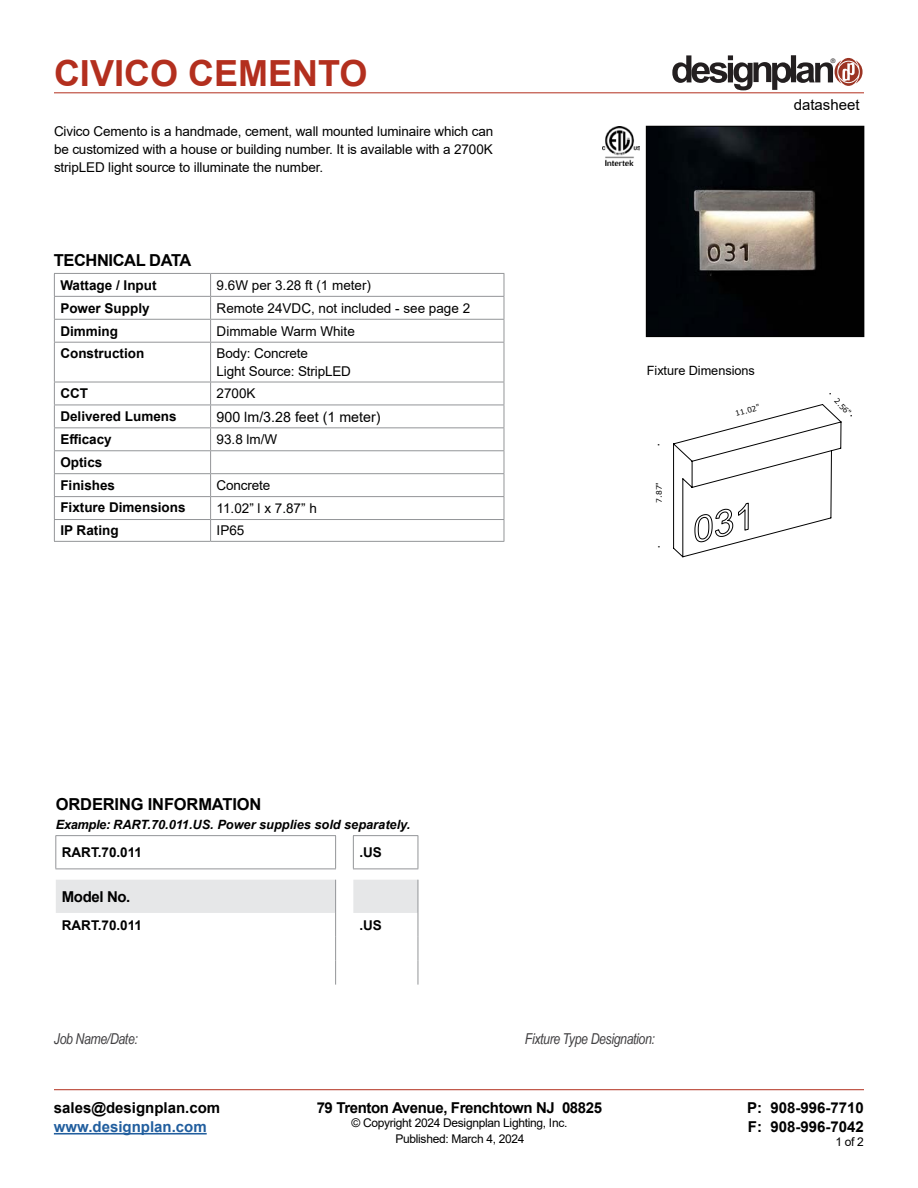
<style>
.page{position:relative;width:918px;height:1188px;background:#fff}
.page>*{position:absolute;margin:0;border:0;box-sizing:border-box;transform-origin:0 0}
.t1{font:700 36px "Arial";color:#b32f1e}
.t2{font:700 16.5px "Arial";letter-spacing:-.01em;color:#000}
.t3{font:700 15px/19.5px "Arial";color:#000}
.t4{font:700 15px "Arial";letter-spacing:-.025em;color:#000}
.t5{font:italic 15px "Arial Narrow";letter-spacing:-.025em;color:#414042}
.t6{font:700 15px "Arial";color:#215e9e}
.t7{font:15px "Arial";color:#000}
.t8{font:14.25px "Arial";color:#000}
.t9{font:13.5px/18px "Arial";letter-spacing:-.01em;color:#000}
.t10{font:700 13.5px/23px "Arial";color:#000}
.t11{font:italic 700 12.75px "Arial";color:#000}
.t12{font:12.75px "Arial";letter-spacing:-.005em;color:#000}
.t13{font:12px "Arial";letter-spacing:-.025em;color:#000}
.t14{font:7.5px "Verdana";color:#000}
.t15{font:300 7.5px "Roboto Mono";color:#000}
.t16{font:6.3px "Helvetica";color:#231f20}
.s1{font-family:"Roboto Mono";font-weight:300}
</style>
<div class="page">
<hr style="left:54px;top:93px;width:810px;height:1px;background:#b32f1e">
<hr style="left:54px;top:1089px;width:810px;height:1px;background:#b32f1e">
<hr style="left:54px;top:1133px;width:153px;height:2px;background:#215e9e">
<svg style="left:672px;top:55px;width:191px;height:35px"></svg>
<img style="left:603px;top:127px;width:36px;height:38px">
<hr style="left:54px;top:319px;width:157px;height:1px;background:#939598">
<hr style="left:54px;top:342px;width:157px;height:1px;background:#939598">
<hr style="left:211px;top:319px;width:293px;height:1px;background:#939598">
<hr style="left:211px;top:342px;width:293px;height:1px;background:#939598">
<hr style="left:54px;top:343px;width:1px;height:39px;background:#939598">
<hr style="left:54px;top:519px;width:157px;height:1px;background:#939598">
<hr style="left:211px;top:519px;width:293px;height:1px;background:#939598">
<hr style="left:54px;top:541px;width:157px;height:1px;background:#939598">
<hr style="left:211px;top:541px;width:293px;height:1px;background:#939598">
<hr style="left:54px;top:273px;width:157px;height:1px;background:#939598">
<svg style="left:54px;top:274px;width:1px;height:68px"></svg>
<hr style="left:211px;top:273px;width:293px;height:1px;background:#939598">
<hr style="left:54px;top:296px;width:157px;height:1px;background:#939598">
<hr style="left:211px;top:296px;width:293px;height:1px;background:#939598">
<hr style="left:54px;top:382px;width:157px;height:1px;background:#939598">
<hr style="left:211px;top:382px;width:293px;height:1px;background:#939598">
<hr style="left:54px;top:405px;width:157px;height:1px;background:#939598">
<hr style="left:211px;top:405px;width:293px;height:1px;background:#939598">
<hr style="left:54px;top:427px;width:157px;height:1px;background:#939598">
<hr style="left:211px;top:427px;width:293px;height:1px;background:#939598">
<hr style="left:54px;top:450px;width:157px;height:1px;background:#939598">
<hr style="left:211px;top:450px;width:293px;height:1px;background:#939598">
<hr style="left:54px;top:473px;width:157px;height:1px;background:#939598">
<svg style="left:54px;top:382px;width:1px;height:159px"></svg>
<hr style="left:211px;top:473px;width:293px;height:1px;background:#939598">
<hr style="left:54px;top:496px;width:157px;height:1px;background:#939598">
<hr style="left:211px;top:496px;width:293px;height:1px;background:#939598">
<svg style="left:210px;top:274px;width:1px;height:68px"></svg>
<svg style="left:504px;top:274px;width:1px;height:68px"></svg>
<hr style="left:210px;top:343px;width:1px;height:39px;background:#939598">
<hr style="left:504px;top:343px;width:1px;height:39px;background:#939598">
<svg style="left:210px;top:382px;width:1px;height:159px"></svg>
<svg style="left:504px;top:382px;width:1px;height:159px"></svg>
<img style="left:648px;top:128px;width:214px;height:207px">
<div style="left:646px;top:126px;width:218px;height:211px;border:1px solid #000"></div>
<hr style="left:55px;top:835px;width:281px;height:1px;background:#939598">
<hr style="left:55px;top:836px;width:1px;height:33px;background:#939598">
<hr style="left:55px;top:869px;width:281px;height:1px;background:#939598">
<hr style="left:335px;top:836px;width:1px;height:33px;background:#939598">
<hr style="left:353px;top:835px;width:65px;height:1px;background:#939598">
<hr style="left:353px;top:836px;width:1px;height:33px;background:#939598">
<hr style="left:418px;top:836px;width:1px;height:33px;background:#939598">
<hr style="left:353px;top:869px;width:65px;height:1px;background:#939598">
<svg style="left:56px;top:880px;width:363px;height:105px"></svg>
<hr style="left:418px;top:880px;width:1px;height:33px;background:#939598">
<svg style="left:673px;top:404px;width:169px;height:153px"></svg>
<h1 class="t1" style="left:54px;top:48px;width:315px">CIVICO CEMENTO</h1>
<p class="t16" style="left:831px;top:57px;width:6px">®</p>
<p class="t9" style="left:54px;top:123px;width:441px;text-align:justify">Civico Cemento is a handmade, cement, wall mounted luminaire which can be customized with a house or building number. It is available with a 2700K stripLED light source to illuminate the number.</p>
<p class="t2" style="left:54px;top:249px;width:139px">TECHNICAL DATA</p>
<p class="t10" style="left:60px;top:274px;width:98px">Wattage / Input</p>
<p class="t9" style="left:217px;top:276px;width:156px">9.6W per 3.28 ft (1 meter)</p>
<p class="t10" style="left:60px;top:297px;width:91px">Power Supply</p>
<p class="t9" style="left:217px;top:299px;width:255px">Remote 24VDC, not included - see page 2</p>
<p class="t10" style="left:60px;top:320px;width:59px">Dimming</p>
<p class="t9" style="left:217px;top:322px;width:140px">Dimmable Warm White</p>
<p class="t10" style="left:60px;top:342px;width:85px">Construction</p>
<p class="t9" style="left:217px;top:344px;width:136px">Body: Concrete<br>Light Source: StripLED</p>
<p class="t10" style="left:60px;top:382px;width:29px">CCT</p>
<p class="t9" style="left:217px;top:385px;width:41px">2700K</p>
<p class="t10" style="left:60px;top:405px;width:118px">Delivered Lumens</p>
<p class="t8" style="left:217px;top:407px;width:165px">900 lm/3.28 feet (1 meter)</p>
<p class="t10" style="left:60px;top:428px;width:53px">Efficacy</p>
<p class="t9" style="left:217px;top:430px;width:62px">93.8 lm/W</p>
<p class="t10" style="left:60px;top:451px;width:56px">Optics<br>Finishes</p>
<p class="t9" style="left:217px;top:476px;width:55px">Concrete</p>
<p class="t10" style="left:60px;top:496px;width:127px">Fixture Dimensions</p>
<p class="t9" style="left:217px;top:499px;width:102px">11.02” l x 7.87” h</p>
<p class="t10" style="left:60px;top:519px;width:60px">IP Rating</p>
<p class="t9" style="left:217px;top:522px;width:29px">IP65</p>
<p class="t7" style="left:794px;top:95px;width:67px">datasheet</p>
<p class="t12" style="left:647px;top:362px;width:110px">Fixture Dimensions</p>
<p class="t15" style="left:654px;top:447px;width:6px;rotate:-90deg">•</p>
<p class="t14" style="left:654px;top:503px;width:22px;rotate:-90deg">7.87"</p>
<p class="t15" style="left:654px;top:549px;width:6px;rotate:-90deg">•</p>
<p class="t14" style="left:734px;top:409px;width:27px;rotate:-16deg">11.02"</p>
<p class="t14" style="left:832px;top:388px;width:36px;rotate:46deg"><span class="s1">•</span> 2.56"<span class="s1">•</span></p>
<p class="t2" style="left:56px;top:792px;width:207px">ORDERING INFORMATION</p>
<p class="t11" style="left:56px;top:816px;width:356px">Example: RART.70.011.US. Power supplies sold separately.</p>
<p class="t10" style="left:62px;top:841px;width:82px">RART.70.011</p>
<p class="t10" style="left:359px;top:841px;width:24px">.US</p>
<p class="t4" style="left:62px;top:886px;width:70px">Model No.</p>
<p class="t10" style="left:62px;top:914px;width:82px">RART.70.011</p>
<p class="t10" style="left:359px;top:914px;width:24px">.US</p>
<p class="t5" style="left:54px;top:1028px;width:85px">Job Name/Date:</p>
<p class="t5" style="left:525px;top:1029px;width:132px">Fixture Type Designation:</p>
<p class="t3" style="left:54px;top:1098px;width:168px">sales@designplan.com</p>
<p class="t6" style="left:54px;top:1116px;width:154px">www.designplan.com</p>
<p class="t4" style="left:317px;top:1097px;width:287px">79 Trenton Avenue, Frenchtown NJ 08825</p>
<p class="t13" style="left:351px;top:1115px;width:217px">© Copyright 2024 Designplan Lighting, Inc.</p>
<p class="t3" style="left:747px;top:1098px;width:118px">P: 908-996-7710<br>F: 908-996-7042</p>
<p class="t13" style="left:395px;top:1130px;width:131px">Published: March 4, 2024</p>
<p class="t13" style="left:835px;top:1133px;width:30px">1 of 2</p>
</div>
